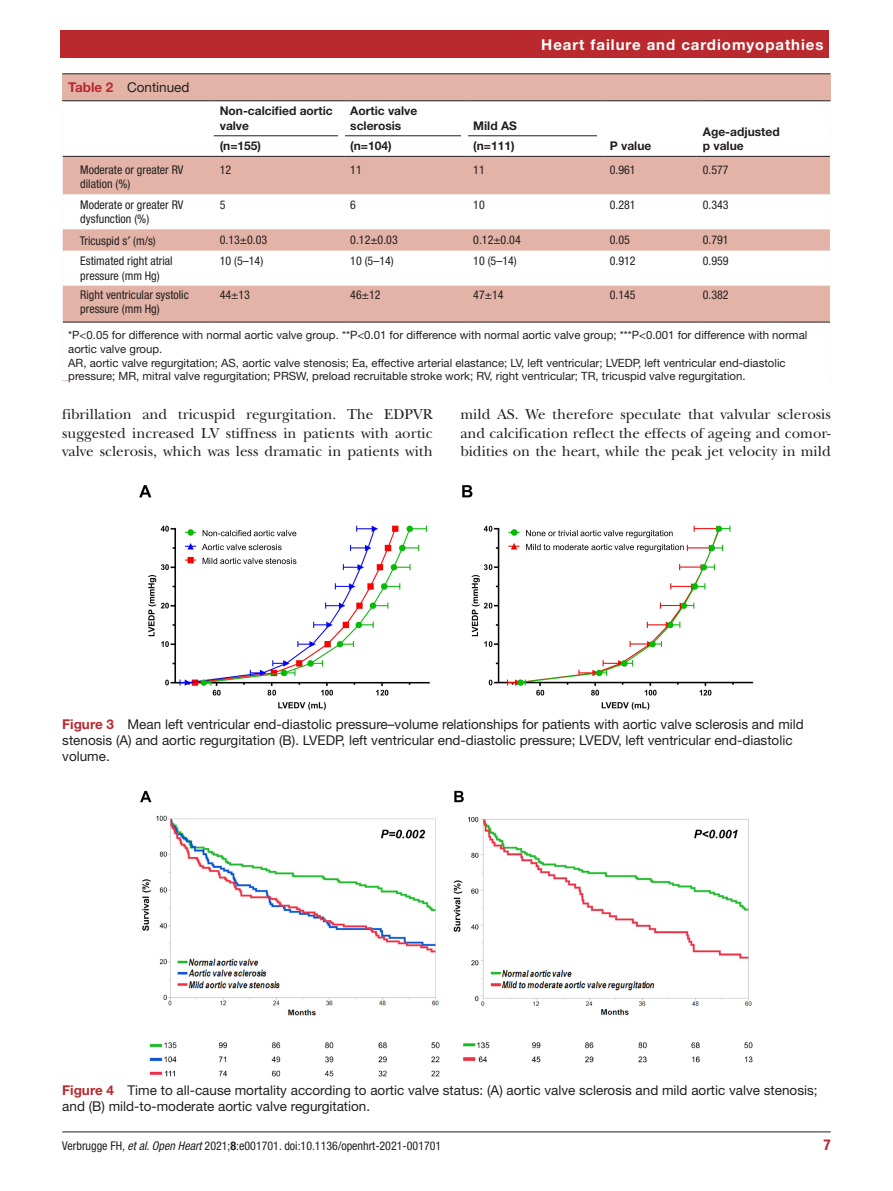
<style>
.page{position:relative;width:893px;height:1191px;background:#fff}
.page>*{position:absolute;margin:0;border:0;box-sizing:border-box;transform-origin:0 0}
.t1{font:15px/18.1px "New Baskerville";color:#231f20;text-align:justify}
.t2{font:700 15px "Helvetica Neue LT Std";letter-spacing:.065em;color:#fff}
.t3{font:700 condensed 15px "Helvetica Neue LT Std";color:#b9292e}
.t4{font:13.5px/16.2px "Helvetica Neue LT Std";color:#231f20}
.t5{font:condensed 12px/14.4px "Helvetica Neue LT Std";color:#231f20}
.t6{font:700 12px/14.4px "Helvetica Neue LT Std";color:#231f20}
.t7{font:11.4px/13.6px "Helvetica Neue LT Std";color:#231f20}
.s1{font-weight:700;color:#b9292e}
.s2{font-style:italic}
.s3{font-weight:700}
</style>
<div class="page">
<hr style="left:62px;top:1131px;width:769px;height:1px;background:#231f20">
<div style="left:61px;top:31px;width:768px;height:27px;background:#b9292e"></div>
<div style="left:62px;top:92px;width:768px;height:288px;background:#e2b3a6"></div>
<svg style="left:63px;top:101px;width:767px;height:279px;fill:#fff"></svg>
<hr style="left:62px;top:156px;width:152px;height:1px;background:#231f20">
<hr style="left:604px;top:156px;width:93px;height:1px;background:#231f20">
<hr style="left:697px;top:156px;width:133px;height:1px;background:#231f20">
<hr style="left:62px;top:100px;width:152px;height:1px;background:#231f20">
<hr style="left:214px;top:100px;width:130px;height:1px;background:#231f20">
<hr style="left:344px;top:100px;width:123px;height:1px;background:#231f20">
<hr style="left:467px;top:100px;width:137px;height:1px;background:#231f20">
<hr style="left:604px;top:100px;width:93px;height:1px;background:#231f20">
<hr style="left:697px;top:100px;width:133px;height:1px;background:#231f20">
<hr style="left:214px;top:135px;width:130px;height:1px;background:#231f20">
<hr style="left:214px;top:156px;width:130px;height:1px;background:#231f20">
<hr style="left:344px;top:135px;width:123px;height:1px;background:#231f20">
<hr style="left:344px;top:156px;width:123px;height:1px;background:#231f20">
<hr style="left:467px;top:135px;width:137px;height:1px;background:#231f20">
<hr style="left:467px;top:156px;width:137px;height:1px;background:#231f20">
<hr style="left:62px;top:322px;width:152px;height:1px;background:#231f20">
<hr style="left:214px;top:322px;width:130px;height:1px;background:#231f20">
<hr style="left:344px;top:322px;width:123px;height:1px;background:#231f20">
<hr style="left:467px;top:322px;width:137px;height:1px;background:#231f20">
<hr style="left:604px;top:322px;width:93px;height:1px;background:#231f20">
<hr style="left:697px;top:322px;width:133px;height:1px;background:#231f20">
<hr style="left:62px;top:101px;width:1px;height:35px;background:#fff">
<svg style="left:62px;top:136px;width:1px;height:20px"></svg>
<hr style="left:62px;top:156px;width:1px;height:38px;background:#fff">
<hr style="left:62px;top:194px;width:1px;height:35px;background:#fff">
<svg style="left:62px;top:229px;width:1px;height:22px"></svg>
<hr style="left:62px;top:251px;width:1px;height:35px;background:#fff">
<hr style="left:62px;top:286px;width:1px;height:36px;background:#fff">
<hr style="left:62px;top:322px;width:1px;height:58px;background:#fff">
<hr style="left:68px;top:352px;width:762px;height:2px;background:#fff">
<hr style="left:68px;top:379px;width:762px;height:2px;background:#fff">
<svg style="left:338px;top:133px;width:6px;height:5px"></svg>
<svg style="left:461px;top:133px;width:6px;height:5px"></svg>
<svg style="left:598px;top:133px;width:6px;height:5px"></svg>
<div style="left:62px;top:74px;width:768px;height:18px;background:#e2b3a6"></div>
<hr style="left:62px;top:73px;width:768px;height:1px;background:#231f20">
<img style="left:139px;top:485px;width:615px;height:226px">
<img style="left:140px;top:790px;width:613px;height:287px">
<p class="t4" style="left:68px;top:79px;width:123px"><span class="s1">Table 2</span> Continued</p>
<p class="t6" style="left:220px;top:104px;width:115px">Non-calcified aortic valve</p>
<p class="t6" style="left:350px;top:104px;width:69px">Aortic valve sclerosis</p>
<p class="t2" style="left:541px;top:35px;width:284px">Heart failure and cardiomyopathies</p>
<p class="t6" style="left:473px;top:118px;width:45px">Mild AS</p>
<p class="t6" style="left:703px;top:124px;width:78px">Age-adjusted</p>
<p class="t6" style="left:220px;top:139px;width:43px">(n=155)</p>
<p class="t6" style="left:350px;top:139px;width:43px">(n=104)</p>
<p class="t6" style="left:473px;top:139px;width:43px">(n=111)</p>
<p class="t6" style="left:703px;top:139px;width:42px">p value</p>
<p class="t6" style="left:610px;top:139px;width:43px">P value</p>
<p class="t5" style="left:80px;top:162px;width:105px">Moderate or greater RV dilation (%)</p>
<p class="t5" style="left:220px;top:162px;width:13px">12</p>
<p class="t5" style="left:350px;top:162px;width:13px">11</p>
<p class="t5" style="left:473px;top:162px;width:13px">11</p>
<p class="t5" style="left:610px;top:162px;width:27px">0.961</p>
<p class="t5" style="left:703px;top:162px;width:27px">0.577</p>
<p class="t5" style="left:80px;top:197px;width:105px">Moderate or greater RV dysfunction (%)</p>
<p class="t5" style="left:220px;top:197px;width:7px">5</p>
<p class="t5" style="left:350px;top:197px;width:7px">6</p>
<p class="t5" style="left:473px;top:197px;width:13px">10</p>
<p class="t5" style="left:610px;top:197px;width:27px">0.281</p>
<p class="t5" style="left:703px;top:197px;width:27px">0.343</p>
<p class="t5" style="left:80px;top:233px;width:78px">Tricuspid s (m/s)</p>
<p class="t5" style="left:220px;top:232px;width:49px">0.13±0.03</p>
<p class="t5" style="left:350px;top:232px;width:49px">0.12±0.03</p>
<p class="t5" style="left:473px;top:232px;width:49px">0.12±0.04</p>
<p class="t5" style="left:610px;top:232px;width:22px">0.05</p>
<p class="t5" style="left:703px;top:232px;width:27px">0.791</p>
<p class="t5" style="left:80px;top:254px;width:94px">Estimated right atrial pressure (mm Hg)</p>
<p class="t5" style="left:220px;top:254px;width:45px">10 (5–14)</p>
<p class="t5" style="left:350px;top:254px;width:45px">10 (5–14)</p>
<p class="t5" style="left:473px;top:254px;width:45px">10 (5–14)</p>
<p class="t5" style="left:610px;top:254px;width:27px">0.912</p>
<p class="t5" style="left:703px;top:254px;width:27px">0.959</p>
<p class="t5" style="left:80px;top:287px;width:110px">Right ventricular systolic pressure (mm Hg)</p>
<p class="t5" style="left:220px;top:287px;width:32px">44±13</p>
<p class="t5" style="left:350px;top:287px;width:32px">46±12</p>
<p class="t5" style="left:473px;top:287px;width:32px">47±14</p>
<p class="t5" style="left:610px;top:287px;width:27px">0.145</p>
<p class="t5" style="left:703px;top:287px;width:27px">0.382</p>
<p class="t7" style="left:68px;top:328px;width:741px">*P&lt;0.05 for difference with normal aortic valve group. **P&lt;0.01 for difference with normal aortic valve group; ***P&lt;0.001 for difference with normal aortic valve group.<br>AR, aortic valve regurgitation; AS, aortic valve stenosis; Ea, effective arterial elastance; LV, left ventricular; LVEDP, left ventricular end-diastolic pressure; MR, mitral valve regurgitation; PRSW, preload recruitable stroke work; RV, right ventricular; TR, tricuspid valve regurgitation.</p>
<p class="t1" style="left:62px;top:406px;width:372px">fibrillation and tricuspid regurgitation. The EDPVR suggested increased LV stiffness in patients with aortic valve sclerosis, which was less dramatic in patients with</p>
<p class="t1" style="left:460px;top:406px;width:372px">mild AS. We therefore speculate that valvular sclerosis and calcification reflect the effects of ageing and comor&shy;bidities on the heart, while the peak jet velocity in mild</p>
<p class="t4" style="left:62px;top:715px;width:743px"><span class="s1">Figure 3</span> Mean left ventricular end-diastolic pressure–volume relationships for patients with aortic valve sclerosis and mild stenosis (A) and aortic regurgitation (B). LVEDP, left ventricular end-diastolic pressure; LVEDV, left ventricular end-diastolic volume.</p>
<p class="t4" style="left:62px;top:1081px;width:757px"><span class="s1">Figure 4</span> Time to all-cause mortality according to aortic valve status: (A) aortic valve sclerosis and mild aortic valve stenosis; and (B) mild-to-moderate aortic valve regurgitation.</p>
<p class="t5" style="left:62px;top:1138px;width:381px">Verbrugge FH<span class="s2">, et al. Open Heart</span> 2021;<span class="s3">8</span>:e001701. doi:10.1136/openhrt-2021-001701</p>
<p class="t3" style="left:823px;top:1135px;width:9px">7</p>
</div>
